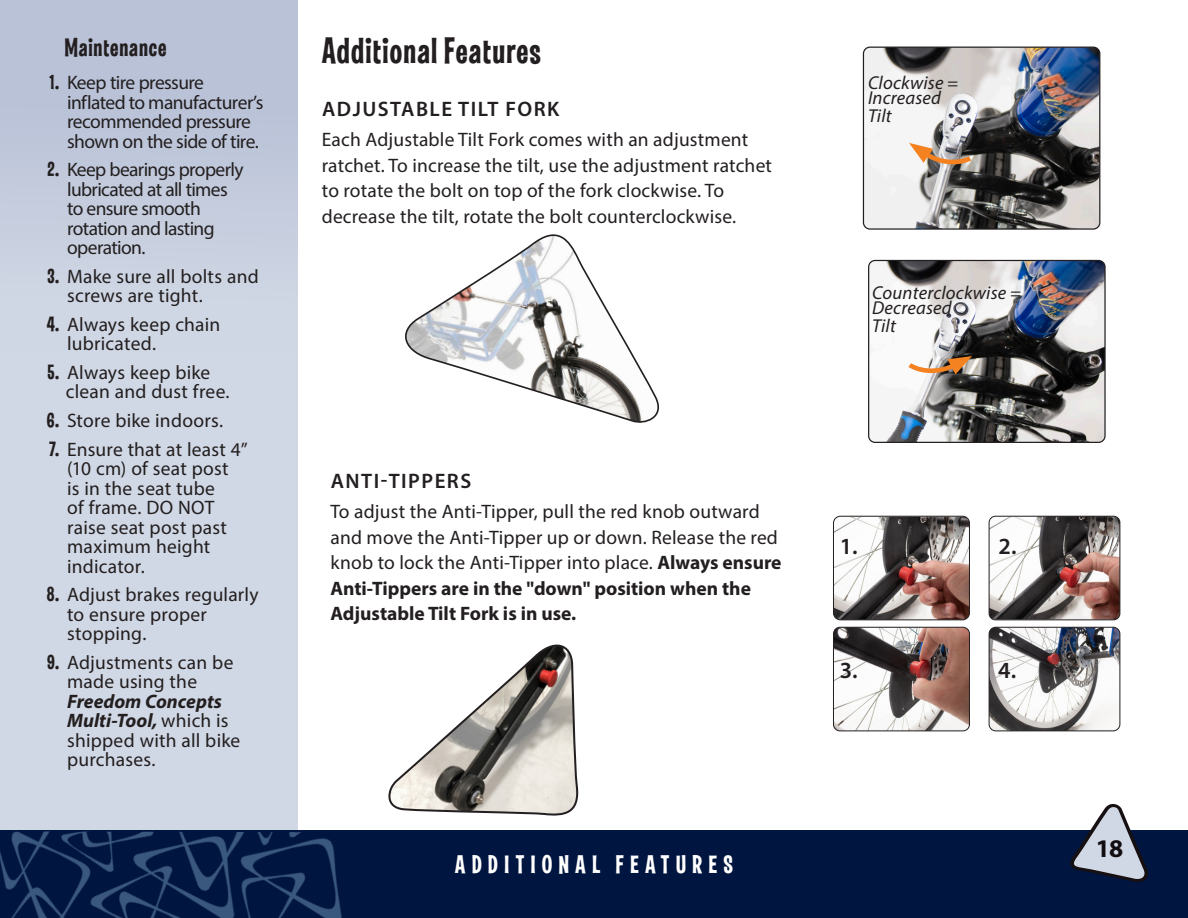
<style>
.page{position:relative;width:1188px;height:918px;background:#fff}
.page>*{position:absolute;margin:0;border:0;box-sizing:border-box;transform-origin:0 0}
._1_Header{font:37.5px "Las Vegas Jackpot";letter-spacing:.03em;color:#231f20}
._1_Header-2{font:26.4px "Las Vegas Jackpot";letter-spacing:.03em;color:#231f20}
._1_Navigation{font:25.95px "Las Vegas Jackpot";letter-spacing:.215em;color:#fff;scale:1.08 1}
.t1{font:700 25.5px "Myriad Pro";color:#161012}
._1_ABC{font:600 23.25px "Myriad Pro";color:#231f20}
._1_Point_Header{font:600 21px "Myriad Pro";letter-spacing:.07em;color:#231f20}
._1_Point_Copy{font:19.5px/25.5px "Myriad Pro";letter-spacing:.01em;color:#231f20}
.Tableof_Contents1{font:19.5px/19.5px "Myriad Pro";letter-spacing:.005em;color:#231f20}
.Tableof_Contents1-2{font:19.5px/19.5px "Myriad Pro";letter-spacing:-.035em;color:#231f20}
.Tableof_Contents1-3{font:19.5px/19.5px "Myriad Pro";letter-spacing:-.03em;color:#231f20}
._1_Point_Copy-2{font:italic 18.75px/14.9px "Myriad Pro";letter-spacing:.01em;color:#231f20}
.s1{font-family:"Las Vegas Jackpot";font-size:21px}
.s2{font-weight:700;font-style:italic}
.s3{font-weight:700}
</style>
<div class="page">
<div style="left:0;top:0;width:298px;height:884px;background:#d1d8e5"></div>
<img style="left:833px;top:517px;width:136px;height:103px">
<div style="left:833px;top:516px;width:137px;height:104px;border:1px solid #231f20;border-radius:7px"></div>
<img style="left:989px;top:516px;width:131px;height:104px">
<div style="left:989px;top:516px;width:131px;height:104px;border:1px solid #231f20;border-radius:6px"></div>
<img style="left:833px;top:627px;width:135px;height:104px">
<div style="left:833px;top:627px;width:137px;height:104px;border:1px solid #231f20;border-radius:6px"></div>
<img style="left:989px;top:627px;width:131px;height:104px">
<div style="left:989px;top:627px;width:131px;height:104px;border:1px solid #231f20;border-radius:7px"></div>
<div style="left:0;top:0;width:298px;height:351px;background:linear-gradient(to right,#c3cbdc,#c2cadc)"></div>
<div style="left:0;top:830px;width:1188px;height:88px;background:#00153f"></div>
<svg style="left:1070px;top:803px;width:78px;height:79px"></svg>
<img style="left:0;top:831px;width:342px;height:87px">
<svg style="left:405px;top:234px;width:254px;height:189px"></svg>
<img style="left:863px;top:47px;width:237px;height:181px">
<div style="left:863px;top:47px;width:237px;height:183px;border:1px solid #231f20;border-radius:6px"></div>
<svg style="left:903px;top:139px;width:72px;height:30px"></svg>
<img style="left:870px;top:260px;width:234px;height:181px">
<div style="left:868px;top:260px;width:238px;height:183px;border:1px solid #231f20;border-radius:6px"></div>
<svg style="left:905px;top:353px;width:73px;height:25px"></svg>
<svg style="left:388px;top:644px;width:191px;height:172px"></svg>
<p class="_1_Header-2" style="left:64px;top:33px;width:104px">Maintenance</p>
<p class="Tableof_Contents1-3" style="left:67px;top:72px;width:198px;text-indent:-18px"><span class="s1">1.</span> Keep tire pressure inflated to manufacturer’s recommended pressure shown on the side of tire.</p>
<p class="Tableof_Contents1-2" style="left:67px;top:160px;width:178px;text-indent:-20px"><span class="s1">2.</span> Keep bearings properly lubricated at all times to ensure smooth rotation and lasting operation.</p>
<p class="Tableof_Contents1" style="left:67px;top:266px;width:193px;text-indent:-20px"><span class="s1">3.</span> Make sure all bolts and screws are tight.</p>
<p class="Tableof_Contents1" style="left:67px;top:314px;width:155px;text-indent:-20px"><span class="s1">4.</span> Always keep chain lubricated.</p>
<p class="Tableof_Contents1" style="left:66px;top:362px;width:165px;text-indent:-18px"><span class="s1">5.</span> Always keep bike clean and dust free.</p>
<p class="Tableof_Contents1" style="left:47px;top:410px;width:178px"><span class="s1">6.</span> Store bike indoors.</p>
<p class="Tableof_Contents1" style="left:67px;top:439px;width:182px;text-indent:-18px"><span class="s1">7.</span> Ensure that at least 4” (10 cm) of seat post<br>is in the seat tube<br>of frame. DO NOT raise seat post past maximum height indicator.</p>
<p class="Tableof_Contents1" style="left:67px;top:585px;width:193px;text-indent:-20px"><span class="s1">8.</span> Adjust brakes regularly to ensure proper stopping.</p>
<p class="Tableof_Contents1" style="left:67px;top:652px;width:175px;text-indent:-20px"><span class="s1">9.</span> Adjustments can be made using the<br><span class="s2">Freedom Concepts<br>Multi-Tool,</span> which is shipped with all bike purchases.</p>
<p class="_1_Header" style="left:322px;top:30px;width:221px">Additional Features</p>
<p class="_1_Point_Header" style="left:322px;top:96px;width:239px">ADJUSTABLE TILT FORK</p>
<p class="_1_Point_Copy" style="left:322px;top:127px;width:452px">Each Adjustable Tilt Fork comes with an adjustment ratchet. To increase the tilt, use the adjustment ratchet to rotate the bolt on top of the fork clockwise. To decrease the tilt, rotate the bolt counterclockwise.</p>
<p class="_1_Point_Header" style="left:331px;top:468px;width:142px">ANTI-TIPPERS</p>
<p class="_1_Point_Copy" style="left:330px;top:499px;width:453px">To adjust the Anti-Tipper, pull the red knob outward and move the Anti-Tipper up or down. Release the red knob to lock the Anti-Tipper into place. <span class="s3">Always ensure Anti-Tippers are in the "down" position when the Adjustable Tilt Fork is in use.</span></p>
<p class="_1_Navigation" style="left:455px;top:850px;width:259px">ADDITIONAL FEATURES</p>
<p class="_1_Point_Copy-2" style="left:868px;top:75px;width:92px">Clockwise =<br>Increased</p>
<p class="_1_Point_Copy-2" style="left:868px;top:108px;width:25px">Tilt</p>
<p class="_1_Point_Copy-2" style="left:872px;top:285px;width:151px">Counterclockwise =<br>Decreased</p>
<p class="_1_Point_Copy-2" style="left:872px;top:318px;width:25px">Tilt</p>
<p class="_1_ABC" style="left:840px;top:532px;width:19px">1.</p>
<p class="_1_ABC" style="left:999px;top:532px;width:19px">2.</p>
<p class="_1_ABC" style="left:840px;top:655px;width:19px">3.</p>
<p class="_1_ABC" style="left:998px;top:655px;width:19px">4.</p>
<h3 class="t1" style="left:1095px;top:832px;width:30px">18</h3>
</div>
